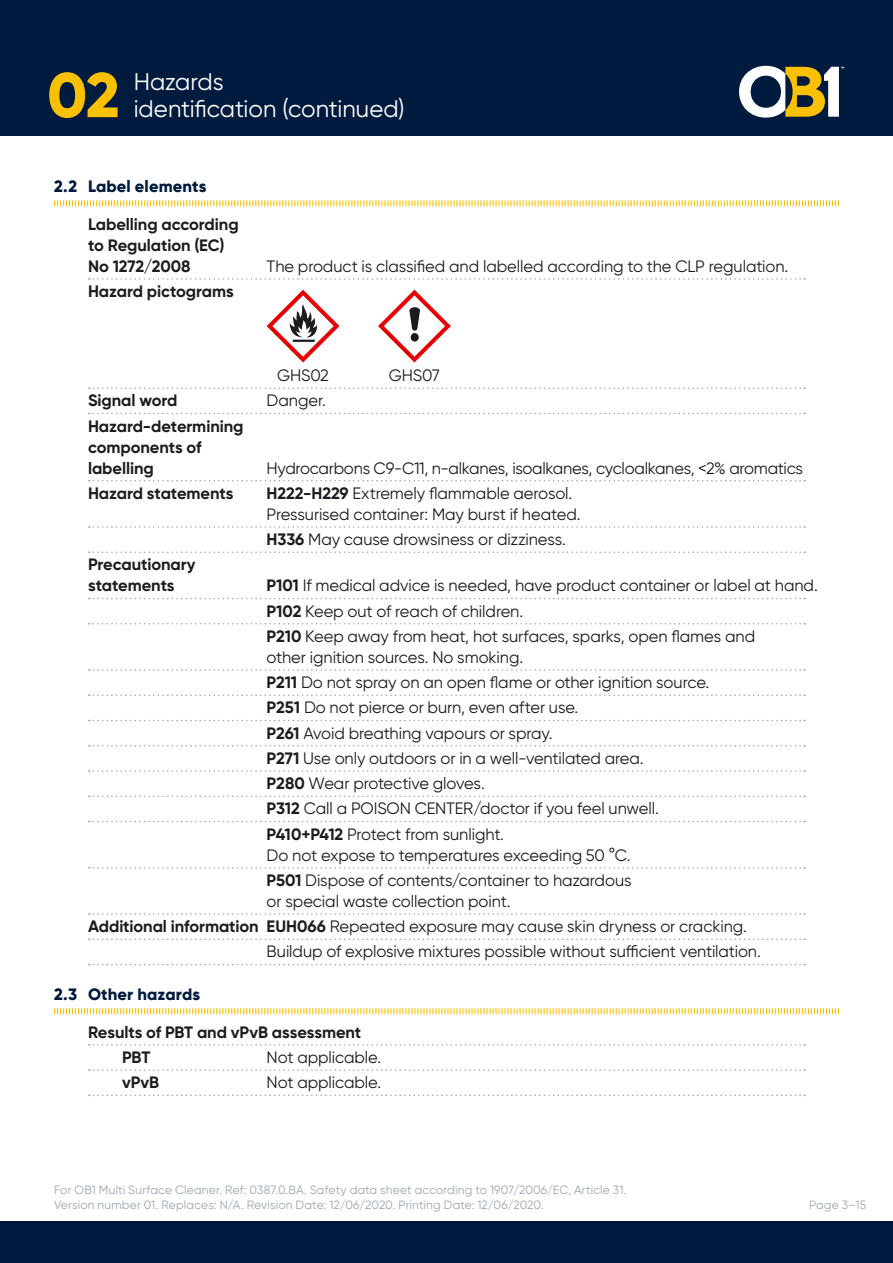
<style>
.page{position:relative;width:893px;height:1263px;background:#fff}
.page>*{position:absolute;margin:0;border:0;box-sizing:border-box;transform-origin:0 0}
.Section_Number{font:800 63px "Gilroy";color:#fbc100}
.Main_Section{font:24px/27px "Gilroy";letter-spacing:-.005em;color:#fff}
.Subset{font:16.5px/21px "Gilroy";letter-spacing:-.005em;color:#1b1c20}
.Subset-2{font:700 16.5px/21px "Gilroy";letter-spacing:-.005em;color:#1b1c20}
.Section{font:800 16.5px "Gilroy";letter-spacing:.005em;color:#001b3e}
.t1{font:12px/15px "Gilroy";letter-spacing:.015em;color:#9aa7b0}
.s1{font-weight:700}
</style>
<div class="page">
<div style="left:0;top:0;width:893px;height:136px;background:#001b3e"></div>
<svg style="left:739px;top:66px;width:105px;height:52px"></svg>
<div style="left:0;top:1222px;width:893px;height:41px;background:#001b3e"></div>
<svg style="left:54px;top:200px;width:785px;height:7px"></svg>
<svg style="left:89px;top:278px;width:716px;height:2px"></svg>
<svg style="left:89px;top:387px;width:716px;height:2px"></svg>
<svg style="left:89px;top:413px;width:716px;height:1px"></svg>
<svg style="left:89px;top:480px;width:716px;height:1px"></svg>
<svg style="left:89px;top:526px;width:716px;height:2px"></svg>
<svg style="left:89px;top:551px;width:716px;height:2px"></svg>
<svg style="left:89px;top:598px;width:716px;height:1px"></svg>
<svg style="left:89px;top:623px;width:716px;height:1px"></svg>
<svg style="left:89px;top:669px;width:716px;height:2px"></svg>
<svg style="left:89px;top:694px;width:716px;height:2px"></svg>
<svg style="left:89px;top:720px;width:716px;height:1px"></svg>
<svg style="left:89px;top:745px;width:716px;height:1px"></svg>
<svg style="left:89px;top:770px;width:716px;height:2px"></svg>
<svg style="left:89px;top:795px;width:716px;height:2px"></svg>
<svg style="left:89px;top:821px;width:716px;height:1px"></svg>
<svg style="left:89px;top:867px;width:716px;height:1px"></svg>
<svg style="left:89px;top:913px;width:716px;height:2px"></svg>
<svg style="left:89px;top:938px;width:716px;height:2px"></svg>
<svg style="left:89px;top:964px;width:716px;height:1px"></svg>
<svg style="left:54px;top:1008px;width:785px;height:7px"></svg>
<svg style="left:89px;top:1044px;width:716px;height:1px"></svg>
<svg style="left:89px;top:1069px;width:716px;height:2px"></svg>
<svg style="left:89px;top:1094px;width:716px;height:2px"></svg>
<svg style="left:267px;top:290px;width:72px;height:72px"></svg>
<svg style="left:378px;top:290px;width:73px;height:72px"></svg>
<p class="Section_Number" style="left:47px;top:55px;width:74px">02</p>
<p class="Main_Section" style="left:134px;top:68px;width:272px">Hazards<br>identification (continued)</p>
<p class="Section" style="left:54px;top:176px;width:154px">2.2 Label elements</p>
<p class="Subset-2" style="left:88px;top:213px;width:152px">Labelling according to Regulation (EC)<br>No 1272/2008</p>
<p class="Subset-2" style="left:88px;top:281px;width:147px">Hazard pictograms</p>
<p class="Subset" style="left:267px;top:255px;width:523px">The product is classified and labelled according to the CLP regulation.</p>
<p class="Subset" style="left:277px;top:365px;width:53px">GHS02</p>
<p class="Subset" style="left:389px;top:365px;width:53px">GHS07</p>
<p class="Subset-2" style="left:88px;top:390px;width:91px">Signal word</p>
<p class="Subset" style="left:267px;top:390px;width:61px">Danger.</p>
<p class="Subset-2" style="left:88px;top:415px;width:157px">Hazard-determining components of labelling</p>
<p class="Subset" style="left:267px;top:457px;width:538px">Hydrocarbons C9-C11, n-alkanes, isoalkanes, cycloalkanes, &lt;2% aromatics</p>
<p class="Subset-2" style="left:88px;top:482px;width:147px">Hazard statements</p>
<p class="Subset" style="left:267px;top:482px;width:315px"><span class="s1">H222-H229</span> Extremely flammable aerosol.<br>Pressurised container: May burst if heated.</p>
<p class="Subset" style="left:267px;top:529px;width:301px"><span class="s1">H336</span> May cause drowsiness or dizziness.</p>
<p class="Subset-2" style="left:88px;top:554px;width:109px">Precautionary statements</p>
<p class="Subset" style="left:267px;top:575px;width:553px"><span class="s1">P101</span> If medical advice is needed, have product container or label at hand.</p>
<p class="Subset" style="left:267px;top:600px;width:258px"><span class="s1">P102</span> Keep out of reach of children.</p>
<p class="Subset" style="left:267px;top:625px;width:490px"><span class="s1">P210</span> Keep away from heat, hot surfaces, sparks, open flames and other ignition sources. No smoking.</p>
<p class="Subset" style="left:267px;top:672px;width:444px"><span class="s1">P211</span> Do not spray on an open flame or other ignition source.</p>
<p class="Subset" style="left:267px;top:697px;width:313px"><span class="s1">P251</span> Do not pierce or burn, even after use.</p>
<p class="Subset" style="left:267px;top:722px;width:288px"><span class="s1">P261</span> Avoid breathing vapours or spray.</p>
<p class="Subset" style="left:267px;top:747px;width:379px"><span class="s1">P271</span> Use only outdoors or in a well-ventilated area.</p>
<p class="Subset" style="left:267px;top:773px;width:220px"><span class="s1">P280</span> Wear protective gloves.</p>
<p class="Subset" style="left:267px;top:798px;width:394px"><span class="s1">P312</span> Call a POISON CENTER/doctor if you feel unwell.</p>
<p class="Subset" style="left:267px;top:823px;width:365px"><span class="s1">P410+P412</span> Protect from sunlight.<br>Do not expose to temperatures exceeding 50 °C.</p>
<p class="Subset" style="left:267px;top:869px;width:366px"><span class="s1">P501</span> Dispose of contents/container to hazardous or special waste collection point.</p>
<p class="Subset" style="left:88px;top:916px;width:660px"><span class="s1">Additional information EUH066</span> Repeated exposure may cause skin dryness or cracking.</p>
<p class="Subset" style="left:267px;top:941px;width:496px">Buildup of explosive mixtures possible without sufficient ventilation.</p>
<p class="Section" style="left:54px;top:983px;width:148px">2.3 Other hazards</p>
<p class="Subset-2" style="left:88px;top:1021px;width:275px">Results of PBT and vPvB assessment</p>
<p class="Subset-2" style="left:122px;top:1046px;width:30px">PBT</p>
<p class="Subset" style="left:267px;top:1046px;width:116px">Not applicable.</p>
<p class="Subset-2" style="left:122px;top:1072px;width:39px">vPvB</p>
<p class="Subset" style="left:267px;top:1072px;width:116px">Not applicable.</p>
<p class="t1" style="left:54px;top:1182px;width:574px">For OB1 Multi Surface Cleaner. Ref: 0387.0.BA. Safety data sheet according to 1907/2006/EC, Article 31.<br>Version number 01. Replaces: N/A. Revision Date: 12/06/2020. Printing Date: 12/06/2020.</p>
<p class="t1" style="left:809px;top:1197px;width:59px">Page 3–15</p>
</div>
